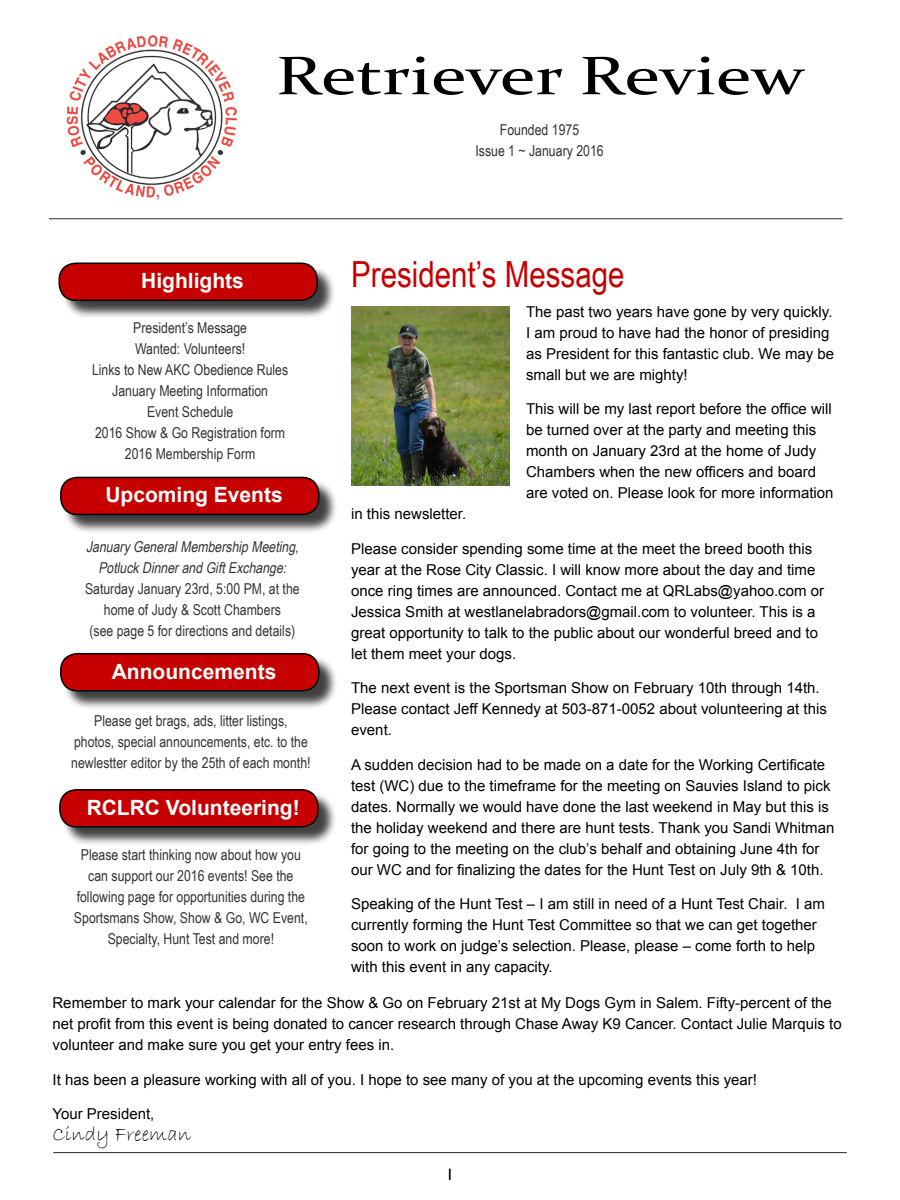
<style>
.page{position:relative;width:900px;height:1200px;background:#fff}
.page>*{position:absolute;margin:0;border:0;box-sizing:border-box;transform-origin:0 0}
.Pull_Quote{font:54.6px "Constantia";color:#000;scale:1.35 1}
.Chapter_Heading{font:36px "Arial Narrow";color:#c60000}
.t1{font:700 21px "Arial";color:#fff}
.Body_Text{font:21px "Bradley Hand ITC";color:#000}
.footer_right{font:16.5px "Gill Sans";color:#000}
.Body_Text-2{font:15px/21px "Arial";color:#000}
.Pull_Quote-2{font:15px/21px "Arial Narrow";color:#333;text-align:center}
.s1{font-style:italic}
</style>
<div class="page">
<hr style="left:53px;top:1152px;width:794px;height:1px;background:#404040">
<div style="left:62px;top:479px;width:276px;height:55px;background:#000;opacity:.75"></div>
<div style="left:61px;top:477px;width:258px;height:37px;background:#c60000;border-radius:16px"></div>
<div style="left:60px;top:477px;width:259px;height:38px;border:2px solid #000;border-radius:16px"></div>
<hr style="left:49px;top:218px;width:794px;height:1px;background:#404040">
<div style="left:62px;top:655px;width:276px;height:55px;background:#000;opacity:.75"></div>
<div style="left:61px;top:654px;width:258px;height:37px;background:#c60000;border-radius:16px"></div>
<div style="left:60px;top:653px;width:259px;height:38px;border:2px solid #000;border-radius:16px"></div>
<img style="left:66px;top:35px;width:171px;height:164px">
<div style="left:61px;top:791px;width:276px;height:55px;background:#000;opacity:.75"></div>
<div style="left:60px;top:790px;width:258px;height:37px;background:#c60000;border-radius:16px"></div>
<div style="left:59px;top:789px;width:260px;height:39px;border:2px solid #000;border-radius:16px"></div>
<img style="left:351px;top:306px;width:159px;height:180px">
<div style="left:61px;top:265px;width:276px;height:55px;background:#000;opacity:.75"></div>
<div style="left:59px;top:263px;width:258px;height:37px;background:#c60000;border-radius:16px"></div>
<div style="left:58px;top:263px;width:260px;height:38px;border:2px solid #000;border-radius:16px"></div>
<p class="Pull_Quote" style="left:276px;top:39px;width:393px">Retriever Review</p>
<p class="Pull_Quote-2" style="left:475px;top:119px;width:130px">Founded 1975<br>Issue 1 ~ January 2016</p>
<p class="t1" style="left:141px;top:267px;width:104px">Highlights</p>
<p class="Pull_Quote-2" style="left:92px;top:317px;width:198px">President’s Message<br>Wanted: Volunteers!<br>Links to New AKC Obedience Rules<br>January Meeting Information<br>Event Schedule<br>2016 Show &amp; Go Registration form<br>2016 Membership Form</p>
<p class="t1" style="left:105px;top:481px;width:179px">Upcoming Events</p>
<p class="Pull_Quote-2" style="left:85px;top:536px;width:219px"><span class="s1">JanuaryGeneralMembershipMeeting, PotluckDinnerandGiftExchange:<br></span>Saturday January 23rd, 5:00 PM, at the home of Judy &amp; Scott Chambers<br>(see page 5 for directions and details)</p>
<p class="t1" style="left:112px;top:657px;width:166px">Announcements</p>
<p class="Pull_Quote-2" style="left:71px;top:709px;width:241px">Please get brags, ads, litter listings,<br>photos, special announcements, etc. to the newlestter editor by the 25th of each month!</p>
<p class="t1" style="left:87px;top:793px;width:215px">RCLRC Volunteering!</p>
<p class="Pull_Quote-2" style="left:74px;top:844px;width:235px">Please start thinking now about how you can support our 2016 events! See the following page for opportunities during the Sportsmans Show, Show &amp; Go, WC Event, Specialty, Hunt Test and more!</p>
<p class="Chapter_Heading" style="left:351px;top:248px;width:275px">President’s Message</p>
<p class="Body_Text-2" style="left:526px;top:301px;width:310px">The past two years have gone by very quickly.<br>I am proud to have had the honor of presiding as President for this fantastic club. We may be small but we are mighty!</p>
<p class="Body_Text-2" style="left:526px;top:398px;width:309px">This will be my last report before the office will be turned over at the party and meeting this month on January 23rd at the home of Judy Chambers when the new officers and board are voted on. Please look for more information</p>
<p class="Body_Text-2" style="left:351px;top:503px;width:117px">in this newsletter.</p>
<p class="Body_Text-2" style="left:351px;top:538px;width:474px">Please consider spending some time at the meet the breed booth this year at the Rose City Classic. I will know more about the day and time once ring times are announced. Contact me at QRLabs@yahoo.com or Jessica Smith at westlanelabradors@gmail.com to volunteer. This is a great opportunity to talk to the public about our wonderful breed and to let them meet your dogs.</p>
<p class="Body_Text-2" style="left:351px;top:677px;width:477px">The next event is the Sportsman Show on February 10th through 14th.<br>Please contact Jeff Kennedy at 503-871-0052 about volunteering at this event.</p>
<p class="Body_Text-2" style="left:351px;top:754px;width:485px">A sudden decision had to be made on a date for the Working Certificate test (WC) due to the timeframe for the meeting on Sauvies Island to pick dates. Normally we would have done the last weekend in May but this is the holiday weekend and there are hunt tests. Thank you Sandi Whitman for going to the meeting on the club’s behalf and obtaining June 4th for our WC and for finalizing the dates for the Hunt Test on July 9th &amp; 10th.</p>
<p class="Body_Text-2" style="left:351px;top:893px;width:475px">Speaking of the Hunt Test – I am still in need of a Hunt Test Chair. I am currently forming the Hunt Test Committee so that we can get together soon to work on judge’s selection. Please, please – come forth to help with this event in any capacity.</p>
<p class="Body_Text-2" style="left:52px;top:993px;width:791px">Remember to mark your calendar for the Show &amp; Go on February 21st at My Dogs Gym in Salem. Fifty-percent of the net profit from this event is being donated to cancer research through Chase Away K9 Cancer. Contact Julie Marquis to volunteer and make sure you get your entry fees in.</p>
<p class="Body_Text-2" style="left:52px;top:1069px;width:706px">It has been a pleasure working with all of you. I hope to see many of you at the upcoming events this year!</p>
<p class="Body_Text-2" style="left:52px;top:1104px;width:104px">Your President,</p>
<p class="Body_Text" style="left:52px;top:1121px;width:140px">Cindy Freeman</p>
<p class="footer_right" style="left:446px;top:1165px;width:10px">1</p>
</div>
